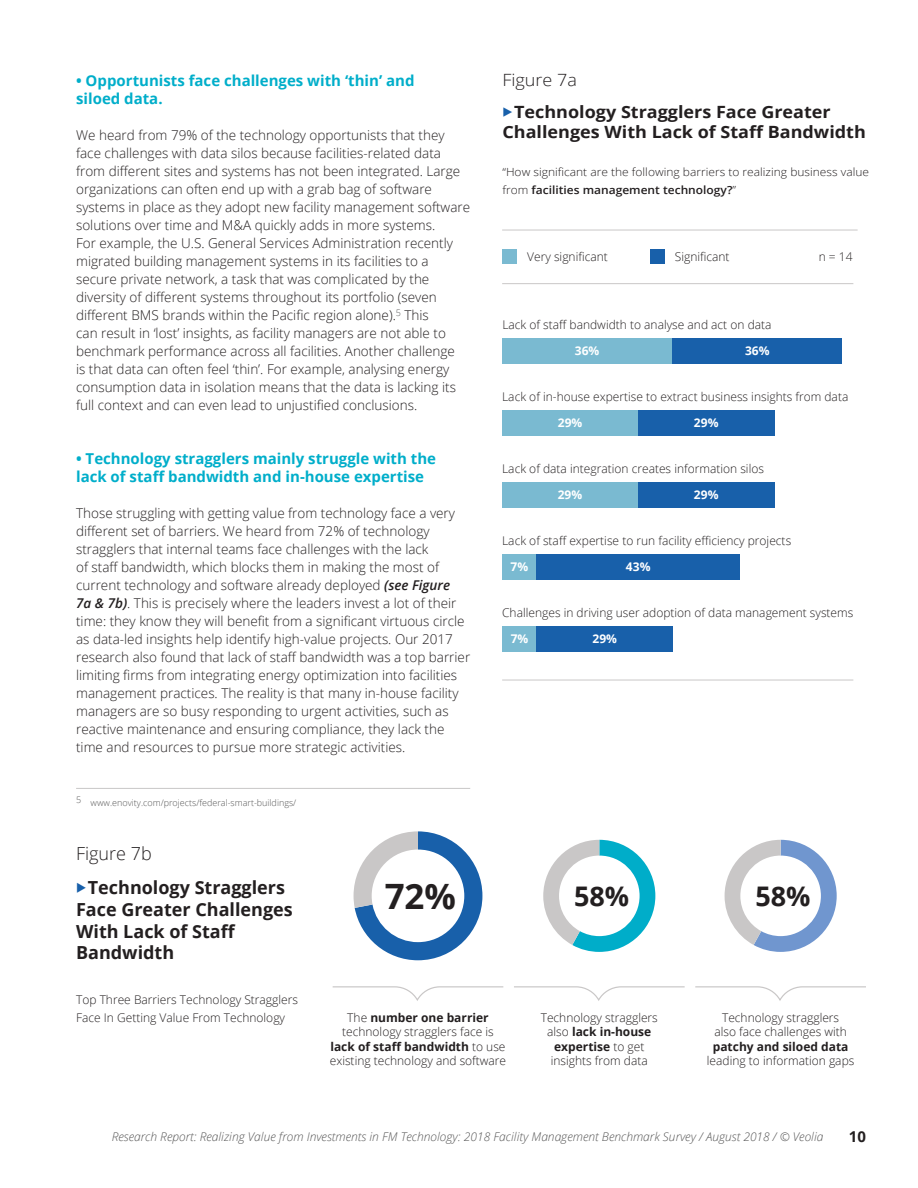
<style>
.page{position:relative;width:918px;height:1188px;background:#fff}
.page>*{position:absolute;margin:0;border:0;box-sizing:border-box;transform-origin:0 0}
.t1{font:700 34.95px "Open Sans";color:#231f20}
.t2{font:700 27px "Open Sans";color:#231f20}
.t3{font:700 18px/21.6px "Open Sans";color:#231f20}
.t4{font:300 18px "Open Sans";color:#231f20}
.t5{font:700 16.8px/20.2px "Open Sans";color:#231f20;scale:1.07 1}
.t6{font:300 16.8px "Open Sans";color:#231f20;scale:1.07 1}
.t7{font:700 15px/18px "Open Sans";color:#00aeca}
.t8{font:700 15px "Open Sans";color:#231f20}
.t9{font:300 13.5px/18px "Open Sans";color:#231f20}
.t10{font:300 12px/14.4px "Open Sans";color:#231f20;text-align:center}
.t11{font:italic 300 12px "Open Sans";color:#575757}
.t12{font:700 12px "Open Sans";color:#fff}
.t13{font:700 12px "Open Sans";color:#231f20}
.t14{font:300 11.25px/18px "Open Sans";color:#231f20;scale:1.07 1}
.t15{font:300 9px "Open Sans";color:#575757}
.s1{font-weight:600;font-style:italic}
.s2{color:#1860aa}
.s3{font-weight:600}
.s4{font-weight:700}
</style>
<div class="page">
<div style="left:502px;top:338px;width:171px;height:26px;background:#7abad1"></div>
<div style="left:502px;top:410px;width:136px;height:26px;background:#7abad1"></div>
<div style="left:502px;top:482px;width:136px;height:26px;background:#7abad1"></div>
<div style="left:502px;top:554px;width:35px;height:26px;background:#7abad1"></div>
<div style="left:502px;top:626px;width:35px;height:26px;background:#7abad1"></div>
<div style="left:673px;top:338px;width:169px;height:26px;background:#1860aa"></div>
<div style="left:638px;top:410px;width:136px;height:26px;background:#1860aa"></div>
<div style="left:638px;top:482px;width:136px;height:26px;background:#1860aa"></div>
<div style="left:537px;top:554px;width:203px;height:26px;background:#1860aa"></div>
<div style="left:537px;top:626px;width:136px;height:26px;background:#1860aa"></div>
<div style="left:502px;top:249px;width:15px;height:15px;background:#7abad1"></div>
<div style="left:650px;top:249px;width:15px;height:15px;background:#1860aa"></div>
<hr style="left:502px;top:230px;width:356px;height:1px;background:#c9c7c7">
<hr style="left:502px;top:680px;width:351px;height:1px;background:#c9c7c7">
<hr style="left:502px;top:283px;width:351px;height:1px;background:#c9c7c7">
<svg style="left:543px;top:840px;width:112px;height:112px"></svg>
<svg style="left:725px;top:840px;width:112px;height:112px"></svg>
<svg style="left:354px;top:831px;width:128px;height:129px"></svg>
<svg style="left:332px;top:986px;width:172px;height:15px"></svg>
<svg style="left:514px;top:986px;width:171px;height:15px"></svg>
<svg style="left:695px;top:986px;width:171px;height:15px"></svg>
<hr style="left:76px;top:788px;width:394px;height:1px;background:#c9c7c7">
<p class="t7" style="left:76px;top:71px;width:340px">• Opportunists face challenges with ‘thin’ and siloed data.</p>
<p class="t9" style="left:76px;top:126px;width:396px">We heard from 79% of the technology opportunists that they face challenges with data silos because facilities-related data from different sites and systems has not been integrated. Large organizations can often end up with a grab bag of software systems in place as they adopt new facility management software solutions over time and M&amp;A quickly adds in more systems.<br>For example, the U.S. General Services Administration recently migrated building management systems in its facilities to a secure private network, a task that was complicated by the diversity of different systems throughout its portfolio (seven different BMS brands within the Pacific region alone).<sup>5</sup> This<br>can result in ‘lost’ insights, as facility managers are not able to benchmark performance across all facilities. Another challenge<br>is that data can often feel ‘thin’. For example, analysing energy consumption data in isolation means that the data is lacking its full context and can even lead to unjustified conclusions.</p>
<p class="t7" style="left:76px;top:449px;width:362px">• Technology stragglers mainly struggle with the lack of staff bandwidth and in-house expertise</p>
<p class="t9" style="left:76px;top:504px;width:396px">Those struggling with getting value from technology face a very different set of barriers. We heard from 72% of technology stragglers that internal teams face challenges with the lack<br>of staff bandwidth, which blocks them in making the most of current technology and software already deployed <span class="s1">(see Figure<br>7a &amp; 7b)</span>. This is precisely where the leaders invest a lot of their time: they know they will benefit from a significant virtuous circle as data-led insights help identify high-value projects. Our 2017 research also found that lack of staff bandwidth was a top barrier limiting firms from integrating energy optimization into facilities management practices. The reality is that many in-house facility managers are so busy responding to urgent activities, such as reactive maintenance and ensuring compliance, they lack the time and resources to pursue more strategic activities.</p>
<p class="t15" style="left:76px;top:797px;width:222px">5 www.enovity.com/projects/federal-smart-buildings/</p>
<p class="t6" style="left:502px;top:68px;width:71px">Figure 7a</p>
<p class="t5" style="left:502px;top:102px;width:341px"><span class="s2">◆</span>Technology Stragglers Face Greater<br>Challenges With Lack of Staff Bandwidth</p>
<p class="t14" style="left:502px;top:163px;width:344px">“How significant are the following barriers to realizing business value from <span class="s3">facilities management technology?</span>”</p>
<p class="t10" style="left:527px;top:250px;width:82px">Very significant</p>
<p class="t10" style="left:675px;top:250px;width:56px">Significant</p>
<p class="t10" style="left:502px;top:317px;width:271px">Lack of staff bandwidth to analyse and act on data</p>
<p class="t12" style="left:575px;top:343px;width:26px">36%</p>
<p class="t12" style="left:745px;top:343px;width:26px">36%</p>
<p class="t10" style="left:819px;top:250px;width:35px">n = 14</p>
<p class="t10" style="left:502px;top:389px;width:348px">Lack of in-house expertise to extract business insights from data</p>
<p class="t12" style="left:558px;top:415px;width:26px">29%</p>
<p class="t12" style="left:694px;top:415px;width:26px">29%</p>
<p class="t10" style="left:502px;top:461px;width:263px">Lack of data integration creates information silos</p>
<p class="t12" style="left:558px;top:487px;width:26px">29%</p>
<p class="t12" style="left:694px;top:487px;width:26px">29%</p>
<p class="t10" style="left:502px;top:533px;width:291px">Lack of staff expertise to run facility efficiency projects</p>
<p class="t12" style="left:511px;top:559px;width:19px">7%</p>
<p class="t12" style="left:626px;top:559px;width:26px">43%</p>
<p class="t10" style="left:502px;top:605px;width:353px">Challenges in driving user adoption of data management systems</p>
<p class="t12" style="left:511px;top:631px;width:19px">7%</p>
<p class="t12" style="left:593px;top:631px;width:26px">29%</p>
<h3 class="t4" style="left:76px;top:841px;width:77px">Figure 7b</h3>
<h3 class="t3" style="left:76px;top:877px;width:218px"><span class="s2">◆</span>Technology Stragglers<br>Face Greater Challenges<br>With Lack of Staff<br>Bandwidth</h3>
<p class="t10" style="left:76px;top:990px;width:223px;line-height:18px;text-align:left">Top Three Barriers Technology Stragglers<br>Face In Getting Value From Technology</p>
<h1 class="t1" style="left:385px;top:872px;width:73px">72%</h1>
<h2 class="t2" style="left:574px;top:877px;width:57px">58%</h2>
<h2 class="t2" style="left:755px;top:877px;width:57px">58%</h2>
<p class="t10" style="left:330px;top:1010px;width:178px">The <span class="s4">number one barrier </span>technology stragglers face is <span class="s4">lack of staff bandwidth</span> to use existing technology and software</p>
<p class="t10" style="left:541px;top:1010px;width:119px">Technology stragglers also <span class="s4">lack in-house expertise</span> to get insights from data</p>
<p class="t10" style="left:714px;top:1010px;width:134px">Technology stragglers also face challenges with</p>
<p class="t13" style="left:713px;top:1038px;width:137px">patchy and siloed data</p>
<p class="t10" style="left:707px;top:1053px;width:149px">leading to information gaps</p>
<p class="t11" style="left:112px;top:1128px;width:713px">Research Report: Realizing Value from Investments in FM Technology: 2018 Facility Management Benchmark Survey / August 2018 / © Veolia</p>
<p class="t8" style="left:849px;top:1126px;width:19px">10</p>
</div>
